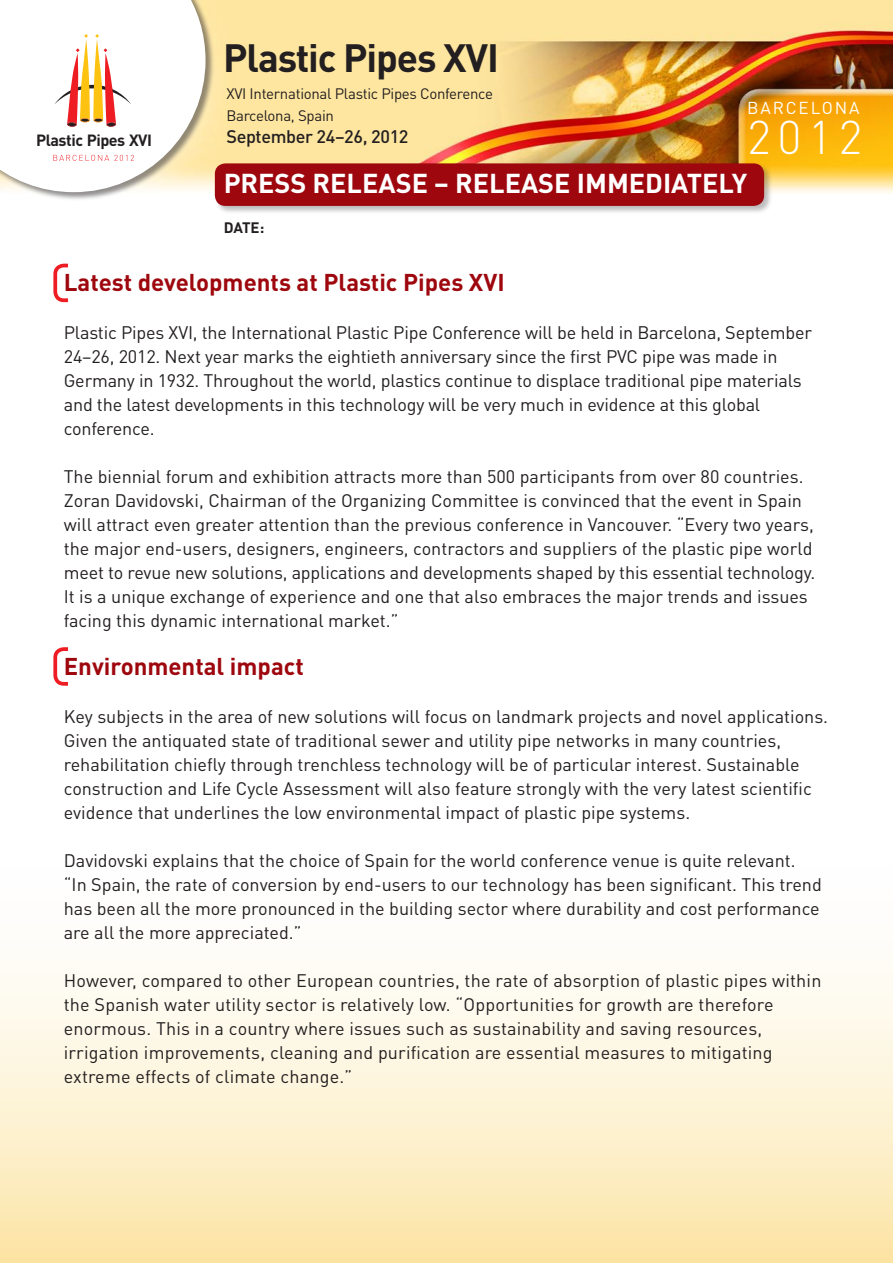
<style>
.page{position:relative;width:893px;height:1263px;background:#fff}
.page>*{position:absolute;margin:0;border:0;box-sizing:border-box;transform-origin:0 0}
.t1{font:300 46.65px "DIN Pro";color:#fff}
.t2{font:700 39px "DIN Pro";letter-spacing:-.03em;color:#231f20}
.t3{font:700 27px "DIN Pro";color:#fff}
.t4{font:700 24px "DIN Pro";color:#9d070d}
.t5{font:18px/24px "DIN Pro";color:#231f20}
.t6{font:500 18px "DIN Pro";letter-spacing:-.02em;color:#231f20}
.t7{font:17.1px "DIN Pro";letter-spacing:.11em;color:#fff}
.t8{font:700 16.05px "DIN Pro";letter-spacing:-.03em;color:#231f20}
.t9{font:15px/21.6px "DIN Pro";letter-spacing:-.02em;color:#231f20}
.t10{font:700 15px "DIN Pro";color:#231f20}
</style>
<div class="page">
<div style="left:0;top:840px;width:893px;height:423px;background:linear-gradient(to bottom,#fff,#fce7ae)"></div>
<img style="left:215px;top:0;width:678px;height:194px">
<div style="left:0;top:0;width:215px;height:202px;background:#231f20;opacity:.5"></div>
<div style="left:213px;top:162px;width:561px;height:54px;background:#231f20;opacity:.3"></div>
<div style="left:215px;top:163px;width:549px;height:43px;background:#9d070d;border-radius:11px"></div>
<svg style="left:0;top:0;width:206px;height:192px"></svg>
<svg style="left:53px;top:263px;width:15px;height:40px"></svg>
<svg style="left:53px;top:647px;width:15px;height:39px"></svg>
<p class="t8" style="left:36px;top:129px;width:117px">Plastic Pipes XVI</p>
<h2 class="t2" style="left:223px;top:32px;width:277px">Plastic Pipes XVI</h2>
<p class="t9" style="left:226px;top:83px;width:268px">XVI International Plastic Pipes Conference<br>Barcelona, Spain</p>
<p class="t6" style="left:226px;top:124px;width:184px">September 24–26, 2012</p>
<p class="t7" style="left:747px;top:96px;width:114px">BARCELONA</p>
<h1 class="t1" style="left:747px;top:105px;width:117px">2012</h1>
<h3 class="t3" style="left:224px;top:165px;width:525px">PRESS RELEASE – RELEASE IMMEDIATELY</h3>
<p class="t10" style="left:224px;top:217px;width:42px">DATE:</p>
<h3 class="t4" style="left:64px;top:265px;width:442px">Latest developments at Plastic Pipes XVI</h3>
<p class="t5" style="left:64px;top:319px;width:750px">Plastic Pipes XVI, the International Plastic Pipe Conference will be held in Barcelona, September 24–26, 2012. Next year marks the eightieth anniversary since the first PVC pipe was made in Germany in 1932. Throughout the world, plastics continue to displace traditional pipe materials and the latest developments in this technology will be very much in evidence at this global conference.</p>
<p class="t5" style="left:64px;top:463px;width:753px">The biennial forum and exhibition attracts more than 500 participants from over 80 countries.<br>Zoran Davidovski, Chairman of the Organizing Committee is convinced that the event in Spain will attract even greater attention than the previous conference in Vancouver. “Every two years, the major end-users, designers, engineers, contractors and suppliers of the plastic pipe world meet to revue new solutions, applications and developments shaped by this essential technology.<br>It is a unique exchange of experience and one that also embraces the major trends and issues facing this dynamic international market.”</p>
<h3 class="t4" style="left:64px;top:649px;width:242px">Environmental impact</h3>
<p class="t5" style="left:64px;top:703px;width:766px">Key subjects in the area of new solutions will focus on landmark projects and novel applications.<br>Given the antiquated state of traditional sewer and utility pipe networks in many countries, rehabilitation chiefly through trenchless technology will be of particular interest. Sustainable construction and Life Cycle Assessment will also feature strongly with the very latest scientific evidence that underlines the low environmental impact of plastic pipe systems.</p>
<p class="t5" style="left:64px;top:847px;width:759px">Davidovski explains that the choice of Spain for the world conference venue is quite relevant. “In Spain, the rate of conversion by end-users to our technology has been significant. This trend has been all the more pronounced in the building sector where durability and cost performance are all the more appreciated.”</p>
<p class="t5" style="left:64px;top:967px;width:759px">However, compared to other European countries, the rate of absorption of plastic pipes within the Spanish water utility sector is relatively low. “Opportunities for growth are therefore enormous. This in a country where issues such as sustainability and saving resources, irrigation improvements, cleaning and purification are essential measures to mitigating extreme effects of climate change.”</p>
</div>
